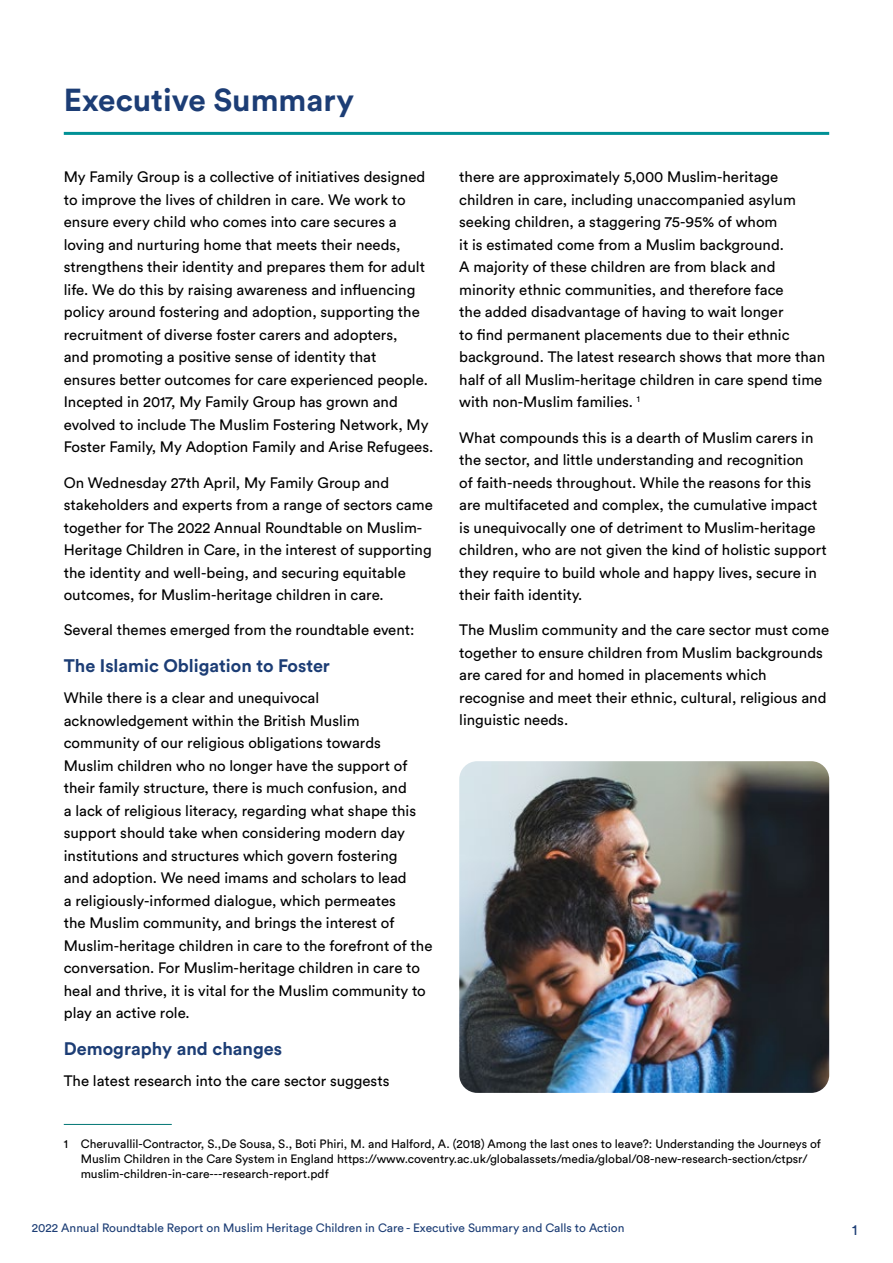
<style>
.page{position:relative;width:893px;height:1263px;background:#fff}
.page>*{position:absolute;margin:0;border:0;box-sizing:border-box;transform-origin:0 0}
.t1{font:700 31.5px "Circular Std";color:#1c3d75}
.t2{font:700 18px "Circular Std";color:#1c3d75}
.t3{font:15px/22.5px "Circular Std";color:#000}
.t4{font:15px "Circular Std";color:#1c3d75}
.t5{font:12px/15px "Circular Std";color:#000}
.t6{font:12px "Circular Std";color:#1c3d75}
</style>
<div class="page">
<hr style="left:64px;top:132px;width:765px;height:3px;background:#009196">
<hr style="left:64px;top:1124px;width:108px;height:1px;background:#007573">
<img style="left:459px;top:761px;width:370px;height:332px">
<h1 class="t1" style="left:64px;top:79px;width:292px">Executive Summary</h1>
<p class="t3" style="left:64px;top:166px;width:371px">My Family Group is a collective of initiatives designed to improve the lives of children in care. We work to ensure every child who comes into care secures a loving and nurturing home that meets their needs, strengthens their identity and prepares them for adult life. We do this by raising awareness and influencing policy around fostering and adoption, supporting the recruitment of diverse foster carers and adopters,<br>and promoting a positive sense of identity that<br>ensures better outcomes for care experienced people.<br>Incepted in 2017, My Family Group has grown and evolved to include The Muslim Fostering Network, My Foster Family, My Adoption Family and Arise Refugees.</p>
<p class="t3" style="left:64px;top:471px;width:370px">On Wednesday 27th April, My Family Group and stakeholders and experts from a range of sectors came together for The 2022 Annual Roundtable on Muslim-Heritage Children in Care, in the interest of supporting the identity and well-being, and securing equitable outcomes, for Muslim-heritage children in care.</p>
<p class="t3" style="left:64px;top:619px;width:352px">Several themes emerged from the roundtable event:</p>
<p class="t2" style="left:64px;top:654px;width:268px">The Islamic Obligation to Foster</p>
<p class="t3" style="left:64px;top:686px;width:370px">While there is a clear and unequivocal acknowledgement within the British Muslim community of our religious obligations towards Muslim children who no longer have the support of their family structure, there is much confusion, and<br>a lack of religious literacy, regarding what shape this support should take when considering modern day institutions and structures which govern fostering<br>and adoption. We need imams and scholars to lead<br>a religiously-informed dialogue, which permeates<br>the Muslim community, and brings the interest of Muslim-heritage children in care to the forefront of the conversation. For Muslim-heritage children in care to heal and thrive, it is vital for the Muslim community to play an active role.</p>
<p class="t2" style="left:64px;top:1037px;width:220px">Demography and changes</p>
<p class="t3" style="left:64px;top:1069px;width:327px">The latest research into the care sector suggests</p>
<p class="t3" style="left:459px;top:166px;width:367px">there are approximately 5,000 Muslim-heritage children in care, including unaccompanied asylum seeking children, a staggering 75-95% of whom<br>it is estimated come from a Muslim background.<br>A majority of these children are from black and minority ethnic communities, and therefore face<br>the added disadvantage of having to wait longer<br>to find permanent placements due to their ethnic background. The latest research shows that more than half of all Muslim-heritage children in care spend time with non-Muslim families. <sup>1</sup></p>
<p class="t3" style="left:459px;top:426px;width:369px">What compounds this is a dearth of Muslim carers in the sector, and little understanding and recognition<br>of faith-needs throughout. While the reasons for this are multifaceted and complex, the cumulative impact is unequivocally one of detriment to Muslim-heritage children, who are not given the kind of holistic support they require to build whole and happy lives, secure in their faith identity.</p>
<p class="t3" style="left:459px;top:619px;width:371px">The Muslim community and the care sector must come together to ensure children from Muslim backgrounds are cared for and homed in placements which recognise and meet their ethnic, cultural, religious and linguistic needs.</p>
<p class="t5" style="left:81px;top:1136px;width:742px;text-indent:-17px">1 Cheruvallil-Contractor, S.,De Sousa, S., Boti Phiri, M. and Halford, A. (2018) Among the last ones to leave?: Understanding the Journeys of<br>Muslim Children in the Care System in England https://www.coventry.ac.uk/globalassets/media/global/08-new-research-section/ctpsr/ muslim-children-in-care---research-report.pdf</p>
<p class="t6" style="left:32px;top:1221px;width:594px">2022 Annual Roundtable Report on Muslim Heritage Children in Care - Executive Summary and Calls to Action</p>
<p class="t4" style="left:852px;top:1221px;width:7px">1</p>
</div>
